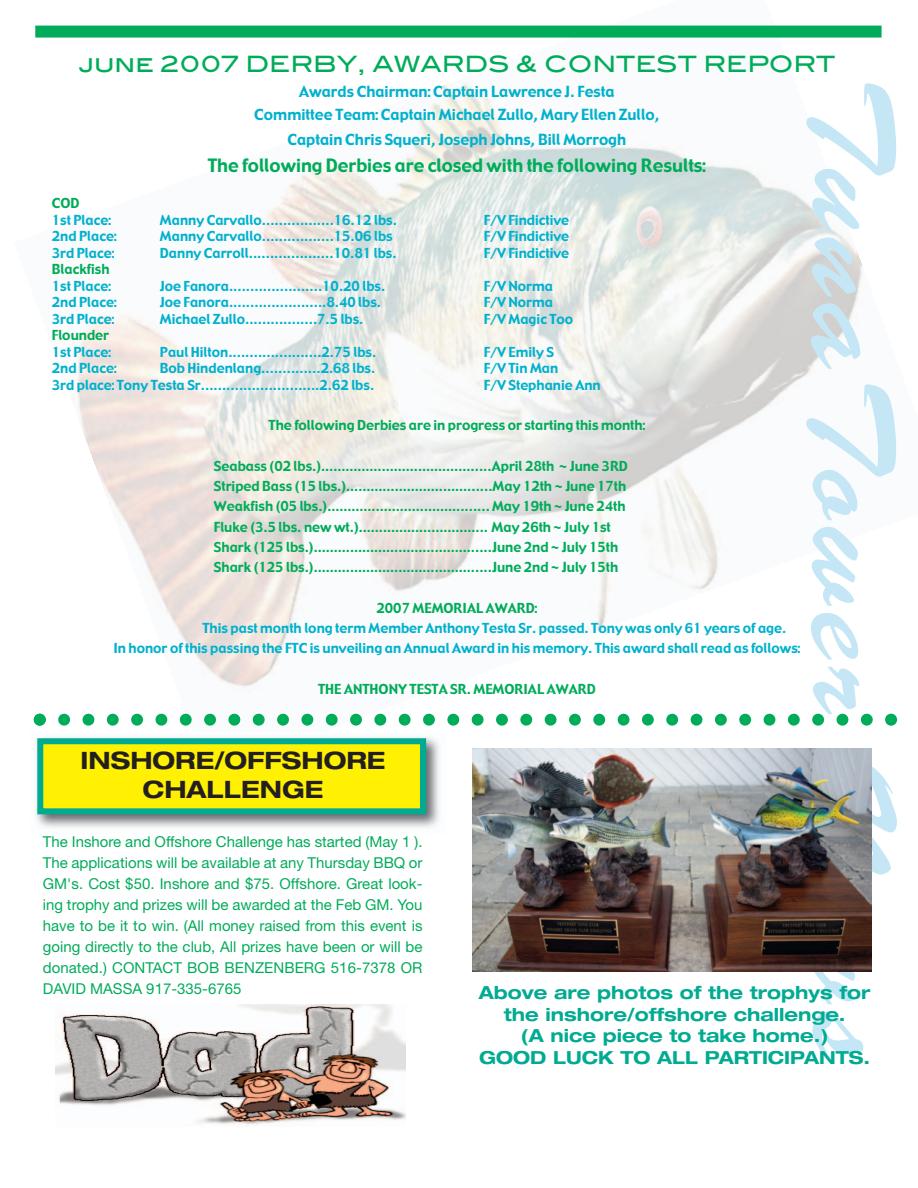
<style>
.page{position:relative;width:918px;height:1188px;background:#fff}
.page>*{position:absolute;margin:0;border:0;box-sizing:border-box;transform-origin:0 0}
.t1{font:127.5px "Brush Script";color:#c5e7f5;scale:1.24 1}
.t2{font:700 expanded 24px/28.8px "Helvetica Neue LT Std";color:#231f20;text-align:center}
.t3{font:22.5px "Blair Md ITCTT Medium";color:#00ac5a}
.t4{font:700 expanded 18px/21.6px "Helvetica Neue LT Std";color:#00ab91;text-align:center}
.t5{font:18px "Gadget";color:#00ac5a}
.t6{font:15px/21px "Helvetica Neue";letter-spacing:.005em;color:#00ac5a;text-align:justify}
.t7{font:15px/22.5px "Gadget";color:#00b1cd;text-align:center}
.t8{font:13.5px/20.2px "Gadget";color:#00b1cd}
.t9{font:13.5px/20.2px "Gadget";color:#00ac5a}
</style>
<div class="page">
<img style="left:33px;top:25px;width:865px;height:749px">
<div style="left:35px;top:26px;width:847px;height:12px;background:#00ac5a"></div>
<svg style="left:34px;top:714px;width:845px;height:12px"></svg>
<svg style="left:885px;top:714px;width:12px;height:12px"></svg>
<img style="left:33px;top:732px;width:413px;height:96px">
<img style="left:193px;top:732px;width:131px;height:6px">
<div style="left:43px;top:744px;width:377px;height:64px;background:#fff101"></div>
<div style="left:37px;top:738px;width:389px;height:76px;border:6px solid #00ab91"></div>
<img style="left:473px;top:748px;width:398px;height:223px">
<img style="left:56px;top:1004px;width:350px;height:121px">
<h3 class="t3" style="left:78px;top:50px;width:759px">june 2007 DERBY, AWARDS &amp; CONTEST REPORT</h3>
<p class="t7" style="left:254px;top:81px;width:407px">Awards Chairman: Captain Lawrence J. Festa<br>Committee Team: Captain Michael Zullo, Mary Ellen Zullo,</p>
<p class="t7" style="left:287px;top:129px;width:340px">Captain Chris Squeri, Joseph Johns, Bill Morrogh</p>
<h3 class="t5" style="left:208px;top:156px;width:500px">The following Derbies are closed with the following Results:</h3>
<p class="t9" style="left:52px;top:194px;width:29px">COD</p>
<p class="t8" style="left:52px;top:210px;width:60px">1st Place:</p>
<p class="t8" style="left:160px;top:210px;width:239px">Manny Carvallo.................16.12 lbs.</p>
<p class="t8" style="left:484px;top:210px;width:87px">F/V Findictive</p>
<p class="t8" style="left:52px;top:227px;width:66px">2nd Place:</p>
<p class="t8" style="left:160px;top:227px;width:234px">Manny Carvallo.................15.06 lbs</p>
<p class="t8" style="left:484px;top:227px;width:87px">F/V Findictive</p>
<p class="t8" style="left:52px;top:243px;width:64px">3rd Place:</p>
<p class="t8" style="left:160px;top:243px;width:238px">Danny Carroll....................10.81 lbs.</p>
<p class="t8" style="left:484px;top:243px;width:87px">F/V Findictive</p>
<p class="t9" style="left:52px;top:260px;width:59px">Blackfish</p>
<p class="t8" style="left:52px;top:276px;width:60px">1st Place:</p>
<p class="t8" style="left:160px;top:276px;width:227px">Joe Fanora......................10.20 lbs.</p>
<p class="t8" style="left:484px;top:276px;width:71px">F/V Norma</p>
<p class="t8" style="left:52px;top:293px;width:66px">2nd Place:</p>
<p class="t8" style="left:160px;top:293px;width:223px">Joe Fanora.......................8.40 lbs.</p>
<p class="t8" style="left:484px;top:293px;width:71px">F/V Norma</p>
<p class="t8" style="left:52px;top:309px;width:64px">3rd Place:</p>
<p class="t8" style="left:160px;top:309px;width:205px">Michael Zullo.................7.5 lbs.</p>
<p class="t8" style="left:484px;top:309px;width:91px">F/V Magic Too</p>
<p class="t9" style="left:52px;top:326px;width:59px">Flounder</p>
<p class="t8" style="left:52px;top:342px;width:60px">1st Place:</p>
<p class="t8" style="left:160px;top:342px;width:218px">Paul Hilton......................2.75 lbs.</p>
<p class="t8" style="left:484px;top:342px;width:72px">F/V Emily S</p>
<p class="t8" style="left:52px;top:359px;width:66px">2nd Place:</p>
<p class="t8" style="left:160px;top:359px;width:217px">Bob Hindenlang..............2.68 lbs.</p>
<p class="t8" style="left:484px;top:359px;width:76px">F/V Tin Man</p>
<p class="t8" style="left:52px;top:375px;width:324px">3rd place: Tony Testa Sr............................2.62 lbs.</p>
<p class="t8" style="left:484px;top:375px;width:118px">F/V Stephanie Ann</p>
<p class="t9" style="left:269px;top:416px;width:378px">The following Derbies are in progress or starting this month:</p>
<p class="t9" style="left:214px;top:456px;width:416px">Seabass (02 lbs.)…………………………….….....April 28th ~ June 3RD Striped Bass (15 lbs.)…………………………......May 12th ~ June 17th Weakfish (05 lbs.)……………………………....... May 19th ~ June 24th Fluke (3.5 lbs. new wt.)………………………….. May 26th ~ July 1st Shark (125 lbs.)………………………………….....June 2nd ~ July 15th Shark (125 lbs.)………………………………….....June 2nd ~ July 15th</p>
<p class="t9" style="left:377px;top:598px;width:162px">2007 MEMORIAL AWARD:</p>
<p class="t8" style="left:113px;top:618px;width:689px;text-indent:89px">This past month long term Member Anthony Testa Sr. passed. Tony was only 61 years of age.<br>In honor of this passing the FTC is unveiling an Annual Award in his memory. This award shall read as follows:</p>
<p class="t9" style="left:318px;top:679px;width:279px">THE ANTHONY TESTA SR. MEMORIAL AWARD</p>
<h1 class="t1" style="left:931px;top:74px;width:798px;rotate:90deg">TunaTower News</h1>
<h2 class="t2" style="left:81px;top:748px;width:306px">INSHORE/OFFSHORE<br>CHALLENGE</h2>
<p class="t6" style="left:43px;top:831px;width:381px">The Inshore and Offshore Challenge has started (May 1 ).<br>The applications will be available at any Thursday BBQ or GM's. Cost $50. Inshore and $75. Offshore. Great look&shy;ing trophy and prizes will be awarded at the Feb GM. You have to be it to win. (All money raised from this event is going directly to the club, All prizes have been or will be donated.) CONTACT BOB BENZENBERG 516-7378 OR DAVID MASSA 917-335-6765</p>
<h3 class="t4" style="left:479px;top:984px;width:393px">Above are photos of the trophys for the inshore/offshore challenge.<br>(A nice piece to take home.)<br>GOOD LUCK TO ALL PARTICIPANTS.</h3>
</div>
